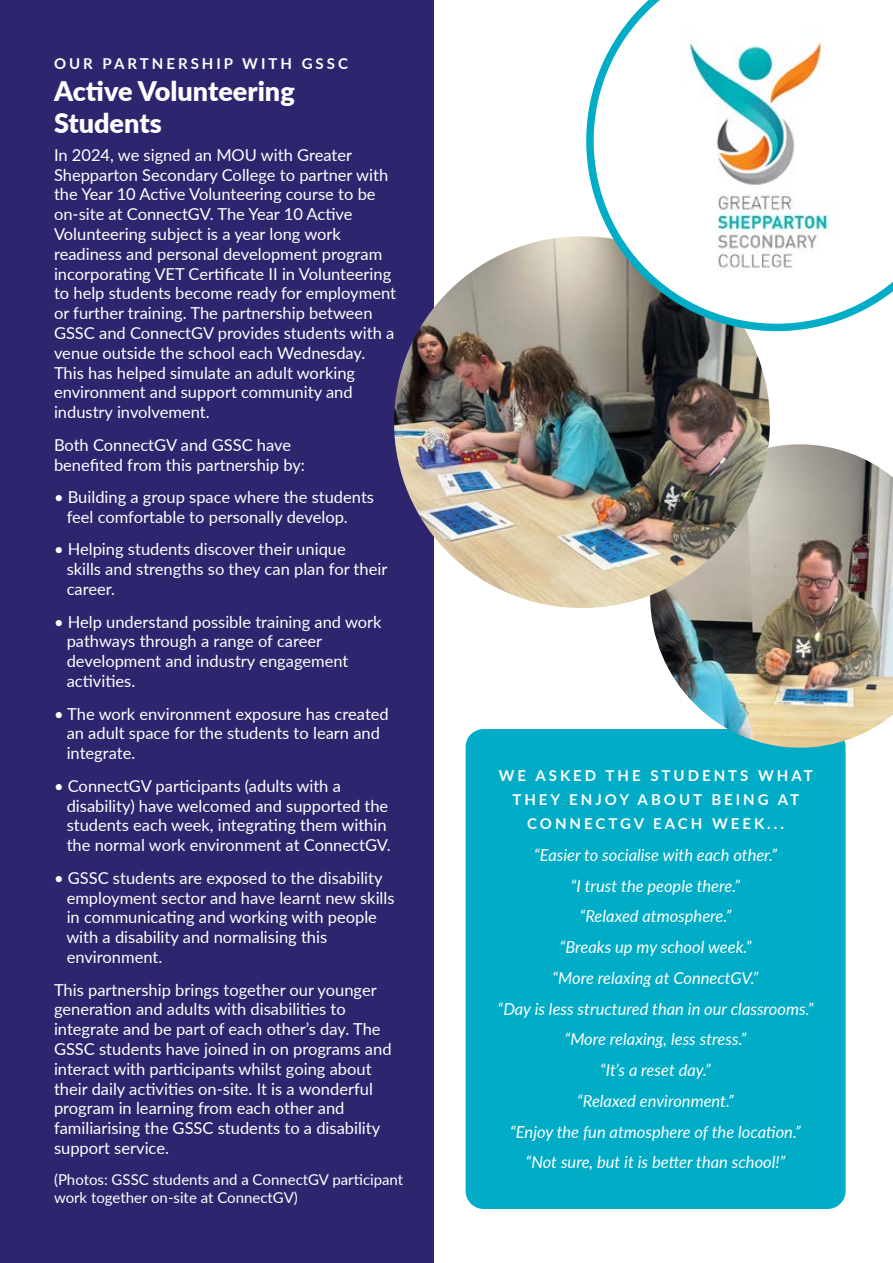
<style>
.page{position:relative;width:893px;height:1263px;background:#fff}
.page>*{position:absolute;margin:0;border:0;box-sizing:border-box;transform-origin:0 0}
.t1{font:900 27px/32.4px "Lato";color:#fff}
.t2{font:16.5px/19.8px "Lato";color:#fff}
.t3{font:italic 16.5px/30.8px "Lato";color:#fff;text-align:center}
.t4{font:700 15px/24px "Lato";letter-spacing:.2em;color:#fff;text-align:center}
.t5{font:15px/18px "Lato";color:#fff}
</style>
<div class="page">
<div style="left:0;top:0;width:433px;height:1263px;background:#2d256e"></div>
<div style="left:466px;top:729px;width:380px;height:480px;background:#00acc6;border-radius:18px"></div>
<img style="left:650px;top:444px;width:243px;height:304px">
<img style="left:394px;top:236px;width:376px;height:372px">
<svg style="left:586px;top:87px;width:242px;height:244px"></svg>
<svg style="left:594px;top:0;width:299px;height:324px"></svg>
<img style="left:683px;top:29px;width:157px;height:253px">
<p class="t4" style="left:54px;top:50px;width:295px">OUR PARTNERSHIP WITH GSSC</p>
<h1 class="t1" style="left:54px;top:74px;width:242px">Active Volunteering<br>Students</h1>
<p class="t2" style="left:54px;top:144px;width:344px">In 2024, we signed an MOU with Greater Shepparton Secondary College to partner with the Year 10 Active Volunteering course to be on-site at ConnectGV. The Year 10 Active Volunteering subject is a year long work readiness and personal development program incorporating VET Certificate II in Volunteering to help students become ready for employment or further training. The partnership between GSSC and ConnectGV provides students with a venue outside the school each Wednesday.<br>This has helped simulate an adult working environment and support community and industry involvement.</p>
<p class="t2" style="left:54px;top:434px;width:253px">Both ConnectGV and GSSC have benefited from this partnership by:</p>
<p class="t2" style="left:67px;top:486px;width:309px;text-indent:-13px">• Building a group space where the students feel comfortable to personally develop.</p>
<p class="t2" style="left:67px;top:539px;width:322px;text-indent:-13px">• Helping students discover their unique<br>skills and strengths so they can plan for their career.</p>
<p class="t2" style="left:67px;top:611px;width:316px;text-indent:-13px">• Help understand possible training and work pathways through a range of career development and industry engagement activities.</p>
<p class="t2" style="left:67px;top:703px;width:324px;text-indent:-13px">• The work environment exposure has created an adult space for the students to learn and integrate.</p>
<p class="t2" style="left:67px;top:775px;width:326px;text-indent:-13px">• ConnectGV participants (adults with a disability) have welcomed and supported the students each week, integrating them within the normal work environment at ConnectGV.</p>
<p class="t2" style="left:66px;top:867px;width:330px;text-indent:-12px">• GSSC students are exposed to the disability employment sector and have learnt new skills in communicating and working with people with a disability and normalising this environment.</p>
<p class="t2" style="left:54px;top:979px;width:339px">This partnership brings together our younger generation and adults with disabilities to integrate and be part of each other’s day. The GSSC students have joined in on programs and interact with participants whilst going about their daily activities on-site. It is a wonderful program in learning from each other and familiarising the GSSC students to a disability support service.</p>
<p class="t5" style="left:54px;top:1169px;width:351px">(Photos: GSSC students and a ConnectGV participant work together on-site at ConnectGV)</p>
<p class="t4" style="left:499px;top:763px;width:315px">WE ASKED THE STUDENTS WHAT<br>THEY ENJOY ABOUT BEING AT<br>CONNECTGV EACH WEEK...</p>
<p class="t3" style="left:498px;top:839px;width:317px">“Easier to socialise with each other.”<br>“I trust the people there.”<br>“Relaxed atmosphere.”<br>“Breaks up my school week.”<br>“More relaxing at ConnectGV.”<br>“Day is less structured than in our classrooms.” “More relaxing, less stress.”<br>“It’s a reset day.”<br>“Relaxed environment.”<br>“Enjoy the fun atmosphere of the location.” “Not sure, but it is better than school!”</p>
</div>
